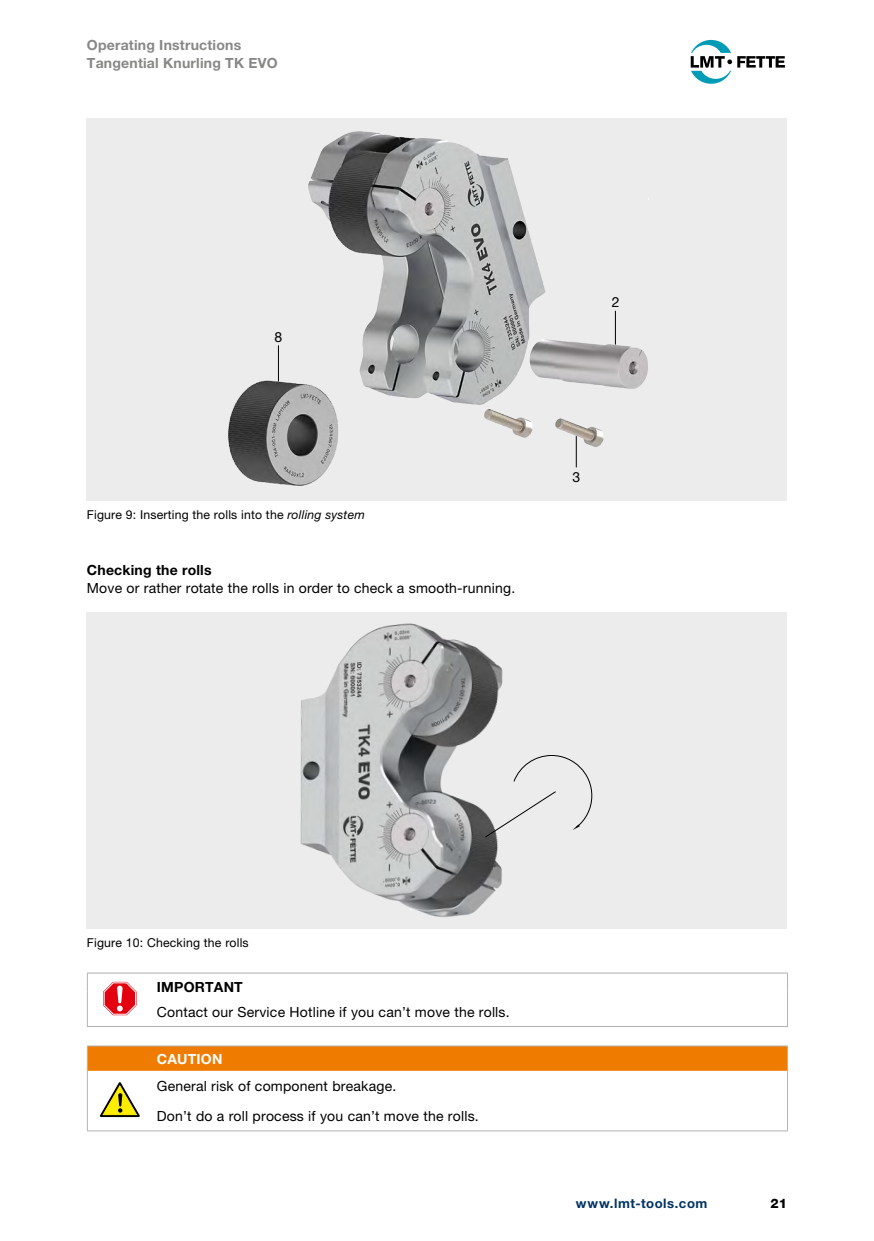
<style>
.page{position:relative;width:874px;height:1241px;background:#fff}
.page>*{position:absolute;margin:0;border:0;box-sizing:border-box;transform-origin:0 0}
.Fließtext{font:14px "Helvetica Neue LT Pro";letter-spacing:.015em;color:#000}
.t1{font:700 14px/18.6px "Helvetica Neue LT Pro";letter-spacing:.015em;color:#878786}
.Fließtext-2{font:700 14px "Helvetica Neue LT Pro";letter-spacing:.015em;color:#000}
.Fließtext-3{font:700 14px "Helvetica Neue LT Pro";letter-spacing:.015em;color:#fff}
.t2{font:700 13.12px "Helvetica Neue LT Pro";letter-spacing:.04em;color:#003263}
.t3{font:800 13.12px "Helvetica Neue LT Pro";color:#000}
.BU_Bild{font:12.25px "Helvetica Neue LT Pro";letter-spacing:.015em;color:#000}
.s1{font-style:italic}
</style>
<div class="page">
<svg style="left:737px;top:56px;width:47px;height:12px"></svg>
<svg style="left:690px;top:40px;width:41px;height:44px"></svg>
<hr style="left:87px;top:972px;width:65px;height:1px;background:#b1b2b3">
<svg style="left:87px;top:973px;width:1px;height:18px"></svg>
<hr style="left:87px;top:991px;width:1px;height:34px;background:#b1b2b3">
<hr style="left:87px;top:1025px;width:65px;height:1px;background:#b1b2b3">
<hr style="left:152px;top:972px;width:635px;height:1px;background:#b1b2b3">
<hr style="left:786px;top:991px;width:1px;height:34px;background:#b1b2b3">
<hr style="left:152px;top:1025px;width:635px;height:1px;background:#b1b2b3">
<svg style="left:103px;top:981px;width:33px;height:34px"></svg>
<svg style="left:87px;top:1045px;width:700px;height:25px;background:#ec800d"></svg>
<hr style="left:87px;top:1070px;width:1px;height:60px;background:#b1b2b3">
<hr style="left:786px;top:1070px;width:1px;height:60px;background:#b1b2b3">
<hr style="left:87px;top:1130px;width:65px;height:1px;background:#b1b2b3">
<hr style="left:152px;top:1130px;width:635px;height:1px;background:#b1b2b3">
<svg style="left:99px;top:1082px;width:41px;height:34px"></svg>
<div style="left:87px;top:118px;width:699px;height:382px;background:#ececed"></div>
<div style="left:87px;top:612px;width:699px;height:316px;background:#ececed"></div>
<img style="left:228px;top:131px;width:420px;height:355px">
<img style="left:300px;top:623px;width:203px;height:294px">
<svg style="left:484px;top:754px;width:108px;height:83px"></svg>
<p class="t1" style="left:87px;top:35px;width:192px">Operating Instructions<br>Tangential Knurling TK EVO</p>
<p class="Fließtext" style="left:274px;top:328px;width:9px">8</p>
<p class="BU_Bild" style="left:87px;top:507px;width:279px">Figure 9: Inserting the rolls into the <span class="s1">rolling system</span></p>
<p class="Fließtext-2" style="left:87px;top:561px;width:126px">Checking the rolls</p>
<p class="Fließtext" style="left:87px;top:580px;width:427px">Move or rather rotate the rolls in order to check a smooth-running.</p>
<p class="Fließtext" style="left:611px;top:293px;width:9px">2</p>
<p class="Fließtext" style="left:572px;top:468px;width:9px">3</p>
<p class="BU_Bild" style="left:87px;top:935px;width:163px">Figure 10: Checking the rolls</p>
<p class="Fließtext-2" style="left:157px;top:977px;width:87px">IMPORTANT</p>
<p class="Fließtext" style="left:157px;top:1003px;width:352px">Contact our Service Hotline if you can’t move the rolls.</p>
<p class="Fließtext-3" style="left:157px;top:1049px;width:67px">CAUTION</p>
<p class="Fließtext" style="left:157px;top:1077px;width:238px">General risk of component breakage.</p>
<p class="Fließtext" style="left:157px;top:1107px;width:321px">Don’t do a roll process if you can’t move the rolls.</p>
<p class="t2" style="left:575px;top:1194px;width:133px">www.lmt-tools.com</p>
<p class="t3" style="left:770px;top:1194px;width:18px">21</p>
</div>
